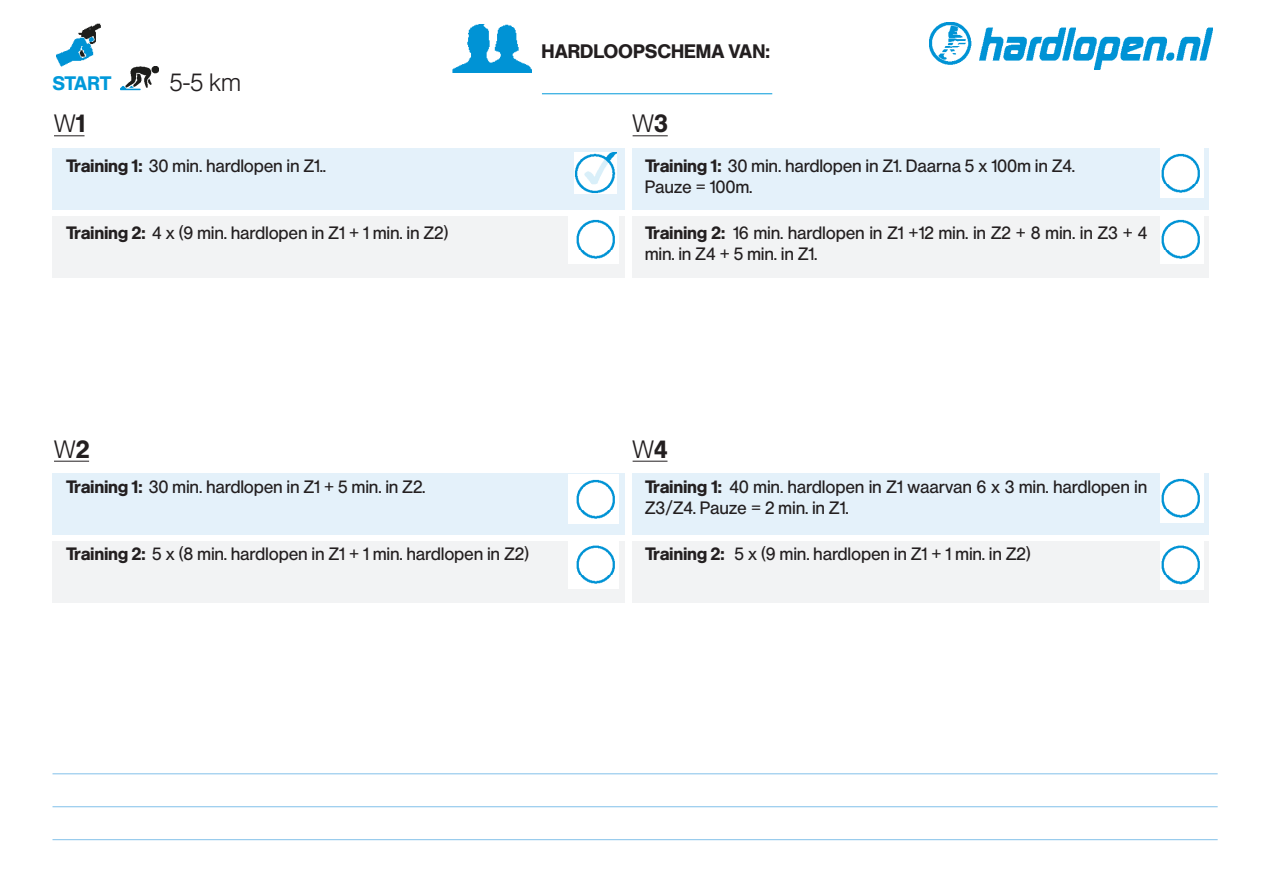
<style>
.page{position:relative;width:1263px;height:893px;background:#fff}
.page>*{position:absolute;margin:0;border:0;box-sizing:border-box;transform-origin:0 0}
.t1{font:300 23.1px "Europa Gro Nr 1 SHOP";color:#231f20}
.t2{font:500 18px "Europa Gro Nr 1 SHOP";letter-spacing:.025em;color:#231f20}
.t3{font:500 18px "Europa Gro Nr 1 SHOP";letter-spacing:.005em;color:#0099da}
.t4{font:16.5px/21px "Europa Gro Nr 1 SHOP Boo";letter-spacing:.025em;color:#231f20}
.s1{font-weight:500}
.s2{font-family:"Europa Gro Nr 1 SHOP";font-weight:500}
</style>
<div class="page">
<img style="left:930px;top:22px;width:283px;height:47px">
<img style="left:56px;top:23px;width:45px;height:44px">
<img style="left:452px;top:24px;width:79px;height:49px">
<hr style="left:542px;top:94px;width:230px;height:1px;background:#0099da">
<hr style="left:52px;top:773px;width:1166px;height:1px;background:#82c1ea">
<hr style="left:52px;top:806px;width:1166px;height:1px;background:#82c1ea">
<hr style="left:52px;top:839px;width:1166px;height:1px;background:#82c1ea">
<img style="left:121px;top:67px;width:38px;height:24px">
<div style="left:52px;top:148px;width:1157px;height:62px;background:#e4f1fa"></div>
<div style="left:52px;top:474px;width:1157px;height:61px;background:#e4f1fa"></div>
<div style="left:52px;top:216px;width:1157px;height:62px;background:#f2f3f4"></div>
<div style="left:52px;top:542px;width:1157px;height:61px;background:#f2f3f4"></div>
<hr style="left:54px;top:135px;width:31px;height:1px;background:#231f20">
<hr style="left:54px;top:461px;width:35px;height:1px;background:#231f20">
<hr style="left:633px;top:135px;width:35px;height:1px;background:#231f20">
<hr style="left:633px;top:461px;width:34px;height:1px;background:#231f20">
<img style="left:1161px;top:148px;width:42px;height:49px">
<img style="left:1161px;top:474px;width:42px;height:49px">
<img style="left:1161px;top:216px;width:42px;height:48px">
<img style="left:1161px;top:542px;width:42px;height:47px">
<img style="left:568px;top:216px;width:50px;height:48px">
<img style="left:568px;top:542px;width:50px;height:47px">
<img style="left:568px;top:474px;width:50px;height:49px">
<img style="left:575px;top:152px;width:41px;height:42px">
<div style="left:625px;top:115px;width:6px;height:642px;background:#fff"></div>
<p class="t3" style="left:53px;top:73px;width:61px">START</p>
<p class="t1" style="left:54px;top:110px;width:32px">W<span class="s1">1</span></p>
<p class="t1" style="left:170px;top:68px;width:72px">5-5 km</p>
<p class="t4" style="left:66px;top:156px;width:261px"><span class="s2">Training 1:</span> 30 min. hardlopen in Z1..</p>
<p class="t4" style="left:66px;top:222px;width:384px"><span class="s2">Training 2:</span> 4 x (9 min. hardlopen in Z1 + 1 min. in Z2)</p>
<p class="t2" style="left:542px;top:40px;width:229px">HARDLOOPSCHEMA VAN:</p>
<p class="t1" style="left:633px;top:110px;width:37px">W<span class="s1">3</span></p>
<p class="t4" style="left:645px;top:156px;width:431px"><span class="s2">Training 1:</span> 30 min. hardlopen in Z1. Daarna 5 x 100m in Z4.</p>
<p class="t4" style="left:645px;top:177px;width:109px">Pauze = 100m.</p>
<p class="t4" style="left:645px;top:222px;width:504px"><span class="s2">Training 2:</span> 16 min. hardlopen in Z1 +12 min. in Z2 + 8 min. in Z3 + 4 min. in Z4 + 5 min. in Z1.</p>
<p class="t1" style="left:54px;top:435px;width:37px">W<span class="s1">2</span></p>
<p class="t4" style="left:66px;top:477px;width:361px"><span class="s2">Training 1:</span> 30 min. hardlopen in Z1 + 5 min. in Z2.</p>
<p class="t4" style="left:66px;top:543px;width:464px"><span class="s2">Training 2:</span> 5 x (8 min. hardlopen in Z1 + 1 min. hardlopen in Z2)</p>
<p class="t1" style="left:633px;top:435px;width:36px">W<span class="s1">4</span></p>
<p class="t4" style="left:645px;top:477px;width:504px"><span class="s2">Training 1:</span> 40 min. hardlopen in Z1 waarvan 6 x 3 min. hardlopen in<br>Z3/Z4. Pauze = 2 min. in Z1.</p>
<p class="t4" style="left:645px;top:543px;width:387px"><span class="s2">Training 2:</span> 5 x (9 min. hardlopen in Z1 + 1 min. in Z2)</p>
</div>
